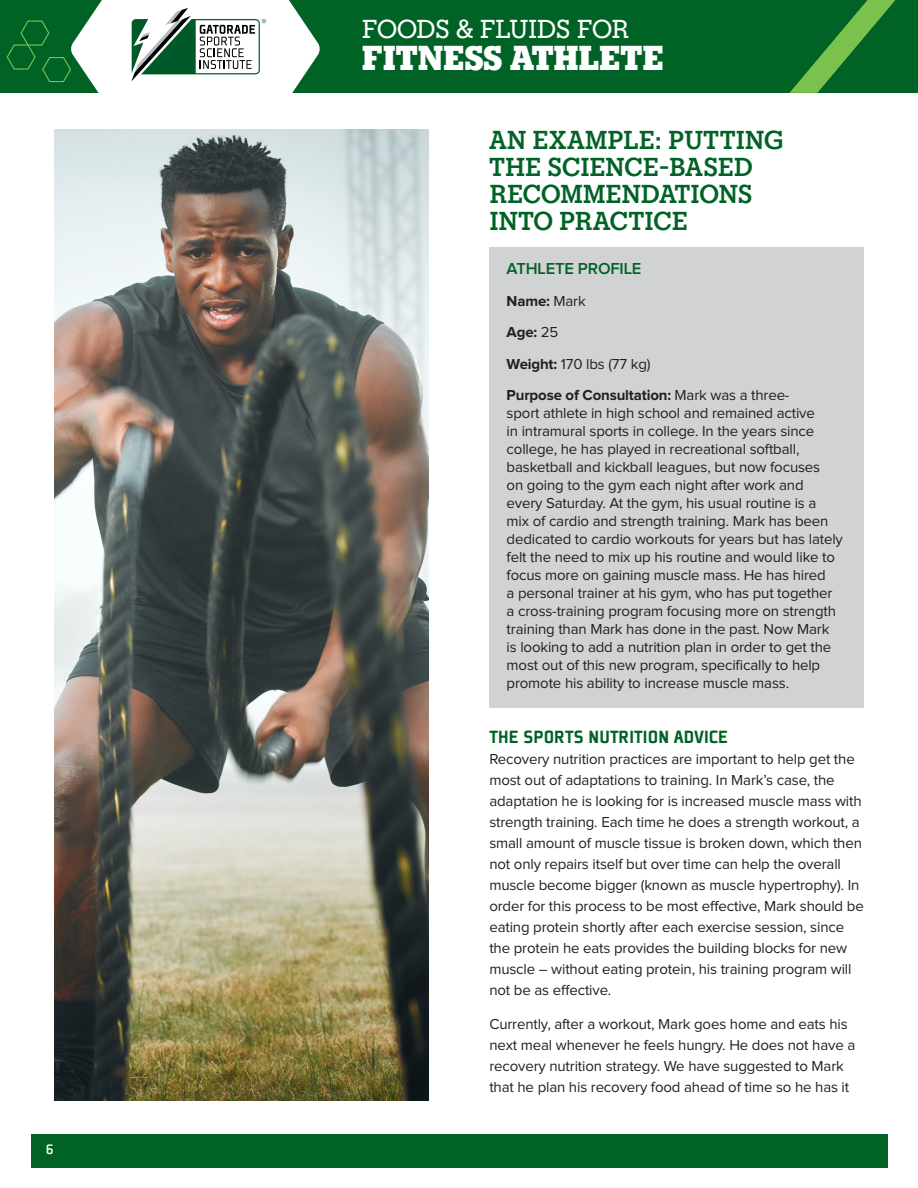
<style>
.page{position:relative;width:918px;height:1188px;background:#fff}
.page>*{position:absolute;margin:0;border:0;box-sizing:border-box;transform-origin:0 0}
.t1{font:900 36px "Gatorade";letter-spacing:-.01em;color:#fff}
.Callout_and_Table_Heading{font:700 27px/27px "Gatorade";letter-spacing:-.01em;color:#016226}
.t2{font:500 27px "Gatorade";letter-spacing:-.01em;color:#fff}
.Green_Subheader{font:900 19.5px "Plexes Pro";letter-spacing:.005em;color:#016226}
.t3{font:600 16.5px "Proxima Nova";letter-spacing:-.01em;color:#016226}
.t4{font:15px/18px "Proxima Nova";letter-spacing:-.01em;color:#231f20}
.t5{font:700 15px "Proxima Nova";letter-spacing:-.01em;color:#231f20}
.t6{font:500 15px "Plexes Pro";color:#fff}
.t7{font:10.5px "Proxima Nova";color:#016226}
.s1{font-weight:400}
.s2{font-weight:700}
</style>
<div class="page">
<div style="left:31px;top:1134px;width:856px;height:34px;background:#016226"></div>
<div style="left:0;top:0;width:918px;height:93px;background:#016226"></div>
<svg style="left:6px;top:0;width:314px;height:93px"></svg>
<svg style="left:789px;top:0;width:107px;height:93px"></svg>
<img style="left:54px;top:129px;width:375px;height:972px">
<div style="left:489px;top:248px;width:375px;height:460px;background:#d1d2d4"></div>
<p class="t6" style="left:46px;top:1140px;width:9px">6</p>
<p class="t7" style="left:261px;top:17px;width:7px">®</p>
<h2 class="t2" style="left:362px;top:14px;width:268px">FOODS &amp; FLUIDS FOR</h2>
<h1 class="t1" style="left:362px;top:37px;width:303px">FITNESS ATHLETE</h1>
<p class="Callout_and_Table_Heading" style="left:489px;top:127px;width:296px">AN EXAMPLE: PUTTING<br>THE SCIENCE-BASED<br>RECOMMENDATIONS<br>INTO PRACTICE</p>
<p class="t3" style="left:507px;top:259px;width:136px">ATHLETE PROFILE</p>
<p class="t5" style="left:507px;top:292px;width:81px">Name: <span class="s1">Mark</span></p>
<p class="t5" style="left:507px;top:324px;width:53px">Age: <span class="s1">25</span></p>
<p class="t4" style="left:507px;top:355px;width:145px"><span class="s2">Weight:</span> 170 lbs (77 kg)</p>
<p class="t4" style="left:507px;top:387px;width:338px"><span class="s2">Purpose of Consultation:</span> Mark was a three-<br>sport athlete in high school and remained active<br>in intramural sports in college. In the years since college, he has played in recreational softball, basketball and kickball leagues, but now focuses<br>on going to the gym each night after work and every Saturday. At the gym, his usual routine is a<br>mix of cardio and strength training. Mark has been dedicated to cardio workouts for years but has lately felt the need to mix up his routine and would like to focus more on gaining muscle mass. He has hired<br>a personal trainer at his gym, who has put together a cross-training program focusing more on strength training than Mark has done in the past. Now Mark is looking to add a nutrition plan in order to get the most out of this new program, specifically to help promote his ability to increase muscle mass.</p>
<p class="Green_Subheader" style="left:490px;top:724px;width:240px">THE SPORTS NUTRITION ADVICE</p>
<p class="t4" style="left:489px;top:748px;width:376px;line-height:21px">Recovery nutrition practices are important to help get the most out of adaptations to training. In Mark’s case, the adaptation he is looking for is increased muscle mass with strength training. Each time he does a strength workout, a small amount of muscle tissue is broken down, which then not only repairs itself but over time can help the overall muscle become bigger (known as muscle hypertrophy). In order for this process to be most effective, Mark should be eating protein shortly after each exercise session, since the protein he eats provides the building blocks for new muscle – without eating protein, his training program will not be as effective.</p>
<p class="t4" style="left:489px;top:1014px;width:367px;line-height:21px">Currently, after a workout, Mark goes home and eats his next meal whenever he feels hungry. He does not have a recovery nutrition strategy. We have suggested to Mark that he plan his recovery food ahead of time so he has it</p>
</div>
